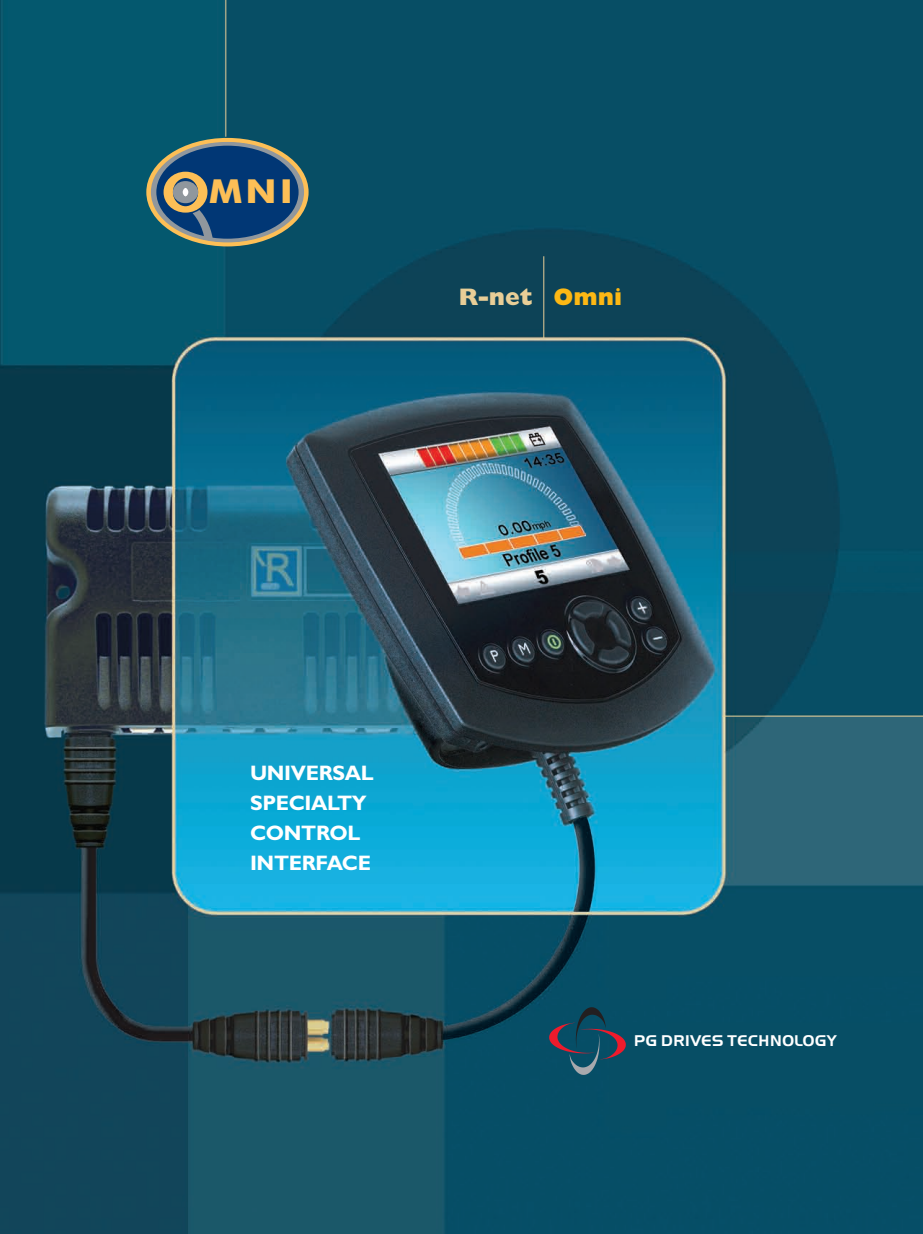
<style>
.page{position:relative;width:923px;height:1234px;background:#fff}
.page>*{position:absolute;margin:0;border:0;box-sizing:border-box;transform-origin:0 0}
.t1{font:700 33px "Futura BT";color:#fdbf56;scale:1.11 1}
.t2{font:800 24px "Gill Sans";color:#e8ce97}
.t3{font:700 21px/30px "Gill Sans";letter-spacing:-.015em;color:#fff}
.t4{font:15px "Handel Gothic BT";letter-spacing:.04em;color:#fff}
.s1{color:#fcb814}
</style>
<div class="page">
<img style="left:0;top:0;width:922px;height:1233px">
<svg style="left:549px;top:1006px;width:77px;height:68px;background:#204b61"></svg>
<hr style="left:543px;top:256px;width:1px;height:82px;background:#e8ce97">
<hr style="left:225px;top:0;width:1px;height:137px;background:#e8ce97">
<hr style="left:722px;top:715px;width:200px;height:1px;background:#e8ce97">
<div style="left:147px;top:137px;width:161px;height:110px;border:6px solid #fdbf56;border-radius:50%"></div>
<div style="left:154px;top:144px;width:147px;height:96px;background:#013775;border-radius:50%"></div>
<div style="left:151px;top:141px;width:152px;height:102px;border:5px solid #90979d;border-radius:50%"></div>
<svg style="left:180px;top:210px;width:38px;height:35px"></svg>
<div style="left:163px;top:169px;width:45px;height:46px;border:8px solid #013775;border-radius:50%"></div>
<svg style="left:168px;top:175px;width:35px;height:34px"></svg>
<div style="left:164px;top:171px;width:43px;height:42px;border:8px solid #fdbf56;border-radius:50%"></div>
<div style="left:178px;top:184px;width:15px;height:16px;background:#fff;border-radius:50%"></div>
<div style="left:174px;top:180px;width:23px;height:24px;border:8px solid #90979d;border-radius:50%"></div>
<h1 class="t1" style="left:209px;top:178px;width:77px">MNI</h1>
<p class="t2" style="left:458px;top:288px;width:165px">R-net <span class="s1">Omni</span></p>
<p class="t3" style="left:250px;top:759px;width:125px">UNIVERSAL<br>SPECIALTY<br>CONTROL<br>INTERFACE</p>
<p class="t4" style="left:634px;top:1035px;width:204px">PG DRIVES TECHNOLOGY</p>
</div>
